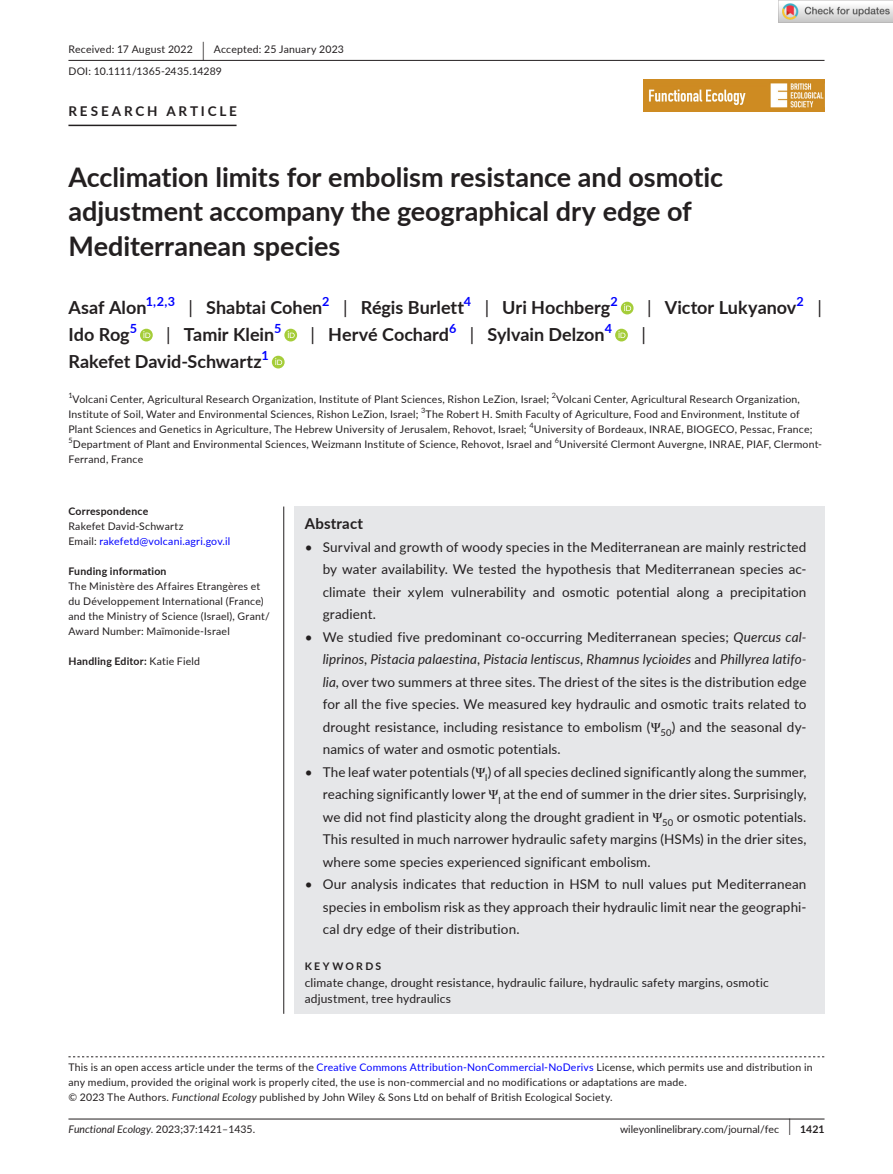
<style>
.page{position:relative;width:893px;height:1174px;background:#fff}
.page>*{position:absolute;margin:0;border:0;box-sizing:border-box;transform-origin:0 0}
.t1{font:700 27px/34.5px "Lato";color:#231f20}
.t2{font:700 18px "Lato";color:#231f20}
.t3{font:18px "Lato";color:#231f20}
.t4{font:700 15px "Lato";letter-spacing:.015em;color:#231f20}
.t5{font:13.5px/22.5px "Lato";letter-spacing:.01em;color:#231f20;text-align:justify}
.t6{font:700 13.5px "Lato";letter-spacing:.21em;color:#231f20}
.t7{font:700 12.6px "Lato";color:#00f}
.t8{font:12px/16.5px "Lato";letter-spacing:.015em;color:#231f20}
.t9{font:10.5px/15px "Lato";letter-spacing:.02em;color:#231f20}
.t10{font:700 10.5px "Lato";letter-spacing:.02em;color:#231f20}
.t11{font:10.5px/15px "Lato";letter-spacing:.015em;color:#00f}
.t12{font:10.5px "Lato";color:#231f20}
.t13{font:italic 10.5px "Lato";color:#231f20}
.t14{font:700 10.5px "Lato";letter-spacing:.22em;color:#231f20}
.t15{font:7.35px "Lato";color:#231f20}
.s1{font-size:19.65px}
.s2{font-weight:400}
.s3{color:#231f20}
.s4{font-style:italic}
.s5{font-family:"STIX"}
.s6{color:#00f}
.s7{font-style:normal}
.s8{font-size:17.4px}
.s9{font-weight:700}
</style>
<div class="page">
<hr style="left:68px;top:1118px;width:756px;height:1px;background:#231f20">
<img style="left:644px;top:79px;width:180px;height:33px">
<hr style="left:68px;top:60px;width:756px;height:1px;background:#231f20">
<hr style="left:68px;top:125px;width:169px;height:1px;background:#231f20">
<div style="left:621px;top:302px;width:13px;height:12px;background:#a5cd39;border-radius:50%"></div>
<svg style="left:624px;top:304px;width:7px;height:7px"></svg>
<svg style="left:140px;top:329px;width:13px;height:12px"></svg>
<svg style="left:143px;top:331px;width:7px;height:7px"></svg>
<svg style="left:284px;top:329px;width:13px;height:12px"></svg>
<svg style="left:288px;top:331px;width:7px;height:7px"></svg>
<svg style="left:615px;top:329px;width:13px;height:12px"></svg>
<svg style="left:618px;top:331px;width:7px;height:7px"></svg>
<div style="left:272px;top:356px;width:13px;height:12px;background:#a5cd39;border-radius:50%"></div>
<svg style="left:275px;top:358px;width:7px;height:7px"></svg>
<div style="left:294px;top:506px;width:530px;height:507px;background:#e6e7e9"></div>
<hr style="left:283px;top:506px;width:1px;height:507px;background:#231f20">
<svg style="left:68px;top:1056px;width:756px;height:1px"></svg>
<img style="left:779px;top:0;width:114px;height:23px">
<p class="t9" style="left:68px;top:38px;width:277px;line-height:21.8px">Received: 17 August 2022 <span class="s1">|</span> Accepted: 25 January 2023<br>DOI: 10.1111/1365-2435.14289</p>
<p class="t6" style="left:68px;top:101px;width:170px">RESEARCH ARTICLE</p>
<h1 class="t1" style="left:68px;top:159px;width:656px">Acclimation limits for embolism resistance and osmotic adjustment accompany the geographical dry edge of<br>Mediterranean species</h1>
<h2 class="t2" style="left:68px;top:295px;width:80px">Asaf Alon</h2>
<p class="t7" style="left:146px;top:292px;width:31px">1,2,3</p>
<h2 class="t2" style="left:189px;top:295px;width:135px"><span class="s2">|</span> Shabtai Cohen</h2>
<p class="t7" style="left:322px;top:292px;width:9px">2</p>
<h2 class="t2" style="left:343px;top:295px;width:123px"><span class="s2">|</span> Régis Burlett</h2>
<p class="t7" style="left:464px;top:292px;width:9px">4</p>
<h2 class="t2" style="left:485px;top:295px;width:127px"><span class="s2">|</span> Uri Hochberg</h2>
<p class="t7" style="left:610px;top:292px;width:9px">2</p>
<h2 class="t2" style="left:647px;top:295px;width:151px"><span class="s2">|</span> Victor Lukyanov</h2>
<p class="t7" style="left:796px;top:292px;width:9px">2</p>
<h2 class="t3" style="left:817px;top:295px;width:6px">|</h2>
<h2 class="t2" style="left:68px;top:322px;width:63px">Ido Rog</h2>
<p class="t7" style="left:130px;top:319px;width:9px">5</p>
<h2 class="t2" style="left:166px;top:322px;width:109px"><span class="s2">|</span> Tamir Klein</h2>
<p class="t7" style="left:274px;top:319px;width:9px">5</p>
<h2 class="t2" style="left:311px;top:322px;width:140px"><span class="s2">|</span> Hervé Cochard</h2>
<p class="t7" style="left:449px;top:319px;width:9px">6</p>
<h2 class="t2" style="left:470px;top:322px;width:136px"><span class="s2">|</span> Sylvain Delzon</h2>
<p class="t7" style="left:605px;top:319px;width:9px">4</p>
<h2 class="t3" style="left:641px;top:322px;width:6px">|</h2>
<h2 class="t2" style="left:68px;top:349px;width:195px">Rakefet David-Schwartz</h2>
<p class="t7" style="left:262px;top:346px;width:9px">1</p>
<p class="t15" style="left:68px;top:390px;width:6px">1</p>
<p class="t9" style="left:73px;top:391px;width:478px">Volcani Center, Agricultural Research Organization, Institute of Plant Sciences, Rishon LeZion, Israel;</p>
<p class="t15" style="left:552px;top:390px;width:6px">2</p>
<p class="t9" style="left:68px;top:391px;width:755px;text-indent:488px">Volcani Center, Agricultural Research Organization, Institute of Soil, Water and Environmental Sciences, Rishon LeZion, Israel; <sup>3</sup>The Robert H. Smith Faculty of Agriculture, Food and Environment, Institute of Plant Sciences and Genetics in Agriculture, The Hebrew University of Jerusalem, Rehovot, Israel; <sup>4</sup>University of Bordeaux, INRAE, BIOGECO, Pessac, France; <sup>5</sup>Department of Plant and Environmental Sciences, Weizmann Institute of Science, Rehovot, Israel and <sup>6</sup>Université Clermont Auvergne, INRAE, PIAF, Clermont-Ferrand, France</p>
<p class="t10" style="left:68px;top:503px;width:81px">Correspondence</p>
<p class="t11" style="left:68px;top:518px;width:163px"><span class="s3">Rakefet David-Schwartz<br>Email:</span> rakefetd@volcani.agri.gov.il</p>
<p class="t10" style="left:68px;top:563px;width:100px">Funding information</p>
<p class="t9" style="left:68px;top:578px;width:203px">The Ministère des Affaires Etrangères et du Développement International (France) and the Ministry of Science (Israel), Grant/ Award Number: Maïmonide-Israel</p>
<p class="t10" style="left:68px;top:653px;width:133px">Handling Editor: <span class="s2">Katie Field</span></p>
<p class="t4" style="left:305px;top:512px;width:60px">Abstract</p>
<p class="t5" style="left:323px;top:535px;width:485px;text-indent:-18px">• Survival and growth of woody species in the Mediterranean are mainly restricted by water availability. We tested the hypothesis that Mediterranean species ac&shy;climate their xylem vulnerability and osmotic potential along a precipitation gradient.</p>
<p class="t5" style="left:323px;top:625px;width:485px;text-indent:-18px">• We studied five predominant co-occurring Mediterranean species; <span class="s4">Quercus cal&shy;liprinos</span>, <span class="s4">Pistacia palaestina</span>, <span class="s4">Pistacia lentiscus</span>, <span class="s4">Rhamnus lycioides</span> and <span class="s4">Phillyrea latifo&shy;lia</span>, over two summers at three sites. The driest of the sites is the distribution edge for all the five species. We measured key hydraulic and osmotic traits related to drought resistance, including resistance to embolism (<span class="s5">Ψ</span><sub>50</sub>) and the seasonal dy&shy;namics of water and osmotic potentials.</p>
<p class="t5" style="left:323px;top:760px;width:485px;text-indent:-18px">• The leaf water potentials (<span class="s5">Ψ</span><sub>l</sub>) of all species declined significantly along the summer, reaching significantly lower <span class="s5">Ψ</span><sub>l</sub> at the end of summer in the drier sites. Surprisingly, we did not find plasticity along the drought gradient in <span class="s5">Ψ</span><sub>50</sub> or osmotic potentials.<br>This resulted in much narrower hydraulic safety margins (HSMs) in the drier sites, where some species experienced significant embolism.</p>
<p class="t5" style="left:323px;top:872px;width:485px;text-indent:-18px">• Our analysis indicates that reduction in HSM to null values put Mediterranean species in embolism risk as they approach their hydraulic limit near the geographi&shy;cal dry edge of their distribution.</p>
<p class="t14" style="left:305px;top:958px;width:78px">KEYWORDS</p>
<p class="t8" style="left:305px;top:973px;width:465px">climate change, drought resistance, hydraulic failure, hydraulic safety margins, osmotic adjustment, tree hydraulics</p>
<p class="t9" style="left:68px;top:1059px;width:746px">This is an open access article under the terms of the <span class="s6">Creative Commons Attribution-NonCommercial-NoDerivs</span> License, which permits use and distribution in any medium, provided the original work is properly cited, the use is non-commercial and no modifications or adaptations are made.<br>© 2023 The Authors. <span class="s4">Functional Ecology</span> published by John Wiley &amp; Sons Ltd on behalf of British Ecological Society.</p>
<p class="t13" style="left:68px;top:1121px;width:188px">Functional Ecology. <span class="s7">2023;37:1421–1435.</span></p>
<p class="t12" style="left:620px;top:1121px;width:206px">wileyonlinelibrary.com/journal/fec <span class="s8">|</span> <span class="s9">1421</span></p>
</div>
